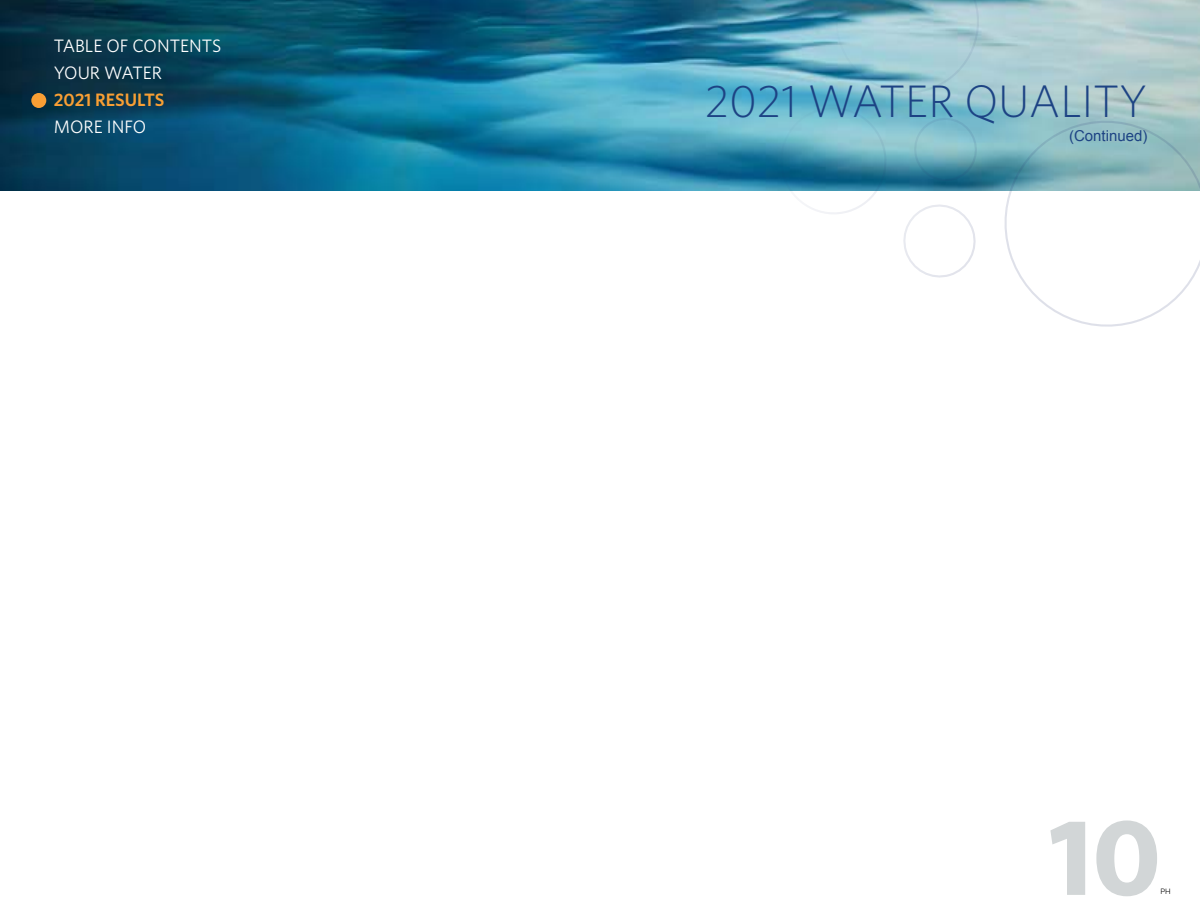
<style>
.page{position:relative;width:1200px;height:900px;background:#fff}
.page>*{position:absolute;margin:0;border:0;box-sizing:border-box;transform-origin:0 0}
.t1{font:700 108px "Whitney";color:#d2d6d7}
.t2{font:300 45.6px "Whitney";color:#1d4384}
.t3{font:18px/27px "Whitney";color:#fff}
.t4{font:600 18px "Whitney";color:#f99f34}
.t5{font:15px "Arial";color:#1d4384}
.t6{font:7.5px "Raleway";color:#000}
</style>
<div class="page">
<img style="left:0;top:0;width:732px;height:190px">
<svg style="left:732px;top:0;width:468px;height:327px"></svg>
<div style="left:31px;top:93px;width:15px;height:15px;background:#f99f34;border-radius:50%"></div>
<p class="t3" style="left:54px;top:32px;width:169px">TABLE OF CONTENTS<br>YOUR WATER</p>
<p class="t4" style="left:54px;top:88px;width:112px">2021 RESULTS</p>
<p class="t3" style="left:54px;top:113px;width:94px">MORE INFO</p>
<h2 class="t2" style="left:705px;top:71px;width:444px">2021 WATER QUALITY</h2>
<p class="t5" style="left:1069px;top:126px;width:80px">(Continued)</p>
<h1 class="t1" style="left:1049px;top:785px;width:114px">10</h1>
<p class="t6" style="left:1160px;top:887px;width:12px">PH</p>
</div>
